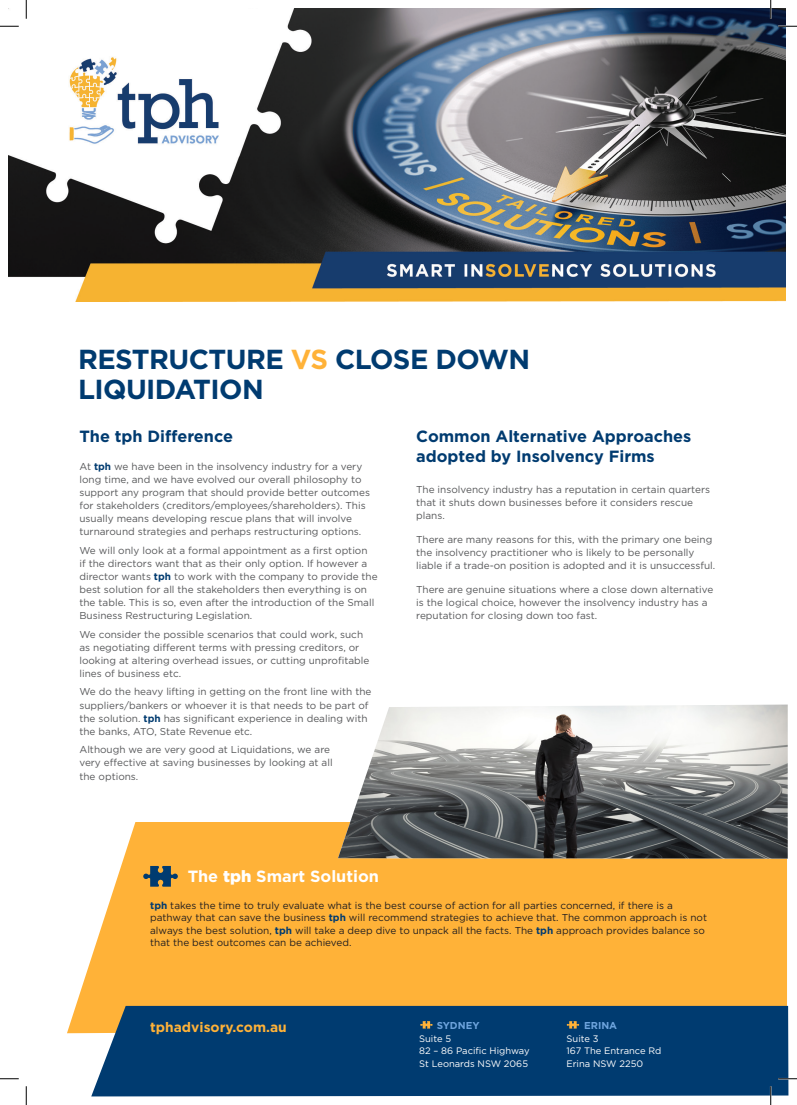
<style>
.page{position:relative;width:797px;height:1105px;background:#fff}
.page>*{position:absolute;margin:0;border:0;box-sizing:border-box;transform-origin:0 0}
.t1{font:700 27.5px/30px "Gotham";letter-spacing:-.02em;color:#003b70}
.t2{font:700 16.25px/19.5px "Gotham";color:#003b70}
.t3{font:700 16.25px "Gotham";color:#fff}
.t4{font:700 13.75px "Gotham";color:#ffb238}
.t5{font:10px/13.1px "Gotham";color:#57585a}
.t6{font:10px/12.5px "Gotham";color:#231f20}
.t7{font:700 10px "Gotham";color:#6ea4dd}
.t8{font:9.38px/12.5px "Gotham";color:#fff}
.s1{color:#ffb238}
.s2{font-weight:700;color:#003b70}
.s3{font-weight:900}
</style>
<div class="page">
<svg style="left:67px;top:822px;width:720px;height:211px;background:#feb644"></svg>
<svg style="left:143px;top:866px;width:35px;height:21px"></svg>
<img style="left:338px;top:704px;width:449px;height:155px">
<div style="left:91px;top:1006px;width:697px;height:90px;background:#003b70"></div>
<svg style="left:566px;top:1021px;width:13px;height:7px"></svg>
<svg style="left:420px;top:1021px;width:12px;height:7px"></svg>
<img style="left:9px;top:9px;width:777px;height:293px">
<svg style="left:0;top:25px;width:19px;height:2px"></svg>
<svg style="left:778px;top:25px;width:19px;height:2px"></svg>
<svg style="left:0;top:1078px;width:19px;height:1px"></svg>
<svg style="left:778px;top:1078px;width:19px;height:1px"></svg>
<svg style="left:25px;top:0;width:2px;height:19px"></svg>
<svg style="left:25px;top:1086px;width:2px;height:19px"></svg>
<svg style="left:770px;top:0;width:1px;height:19px"></svg>
<svg style="left:770px;top:1086px;width:1px;height:19px"></svg>
<p class="t1" style="left:78px;top:344px;width:454px">RESTRUCTURE <span class="s1">VS</span> CLOSE DOWN<br>LIQUIDATION</p>
<p class="t2" style="left:79px;top:427px;width:155px">The tph Difference</p>
<p class="t5" style="left:79px;top:459px;width:292px">At <span class="s2">tph</span> we have been in the insolvency industry for a very long time, and we have evolved our overall philosophy to support any program that should provide better outcomes for stakeholders (creditors/employees/shareholders). This usually means developing rescue plans that will involve turnaround strategies and perhaps restructuring options.</p>
<p class="t5" style="left:79px;top:543px;width:300px">We will only look at a formal appointment as a first option<br>if the directors want that as their only option. If however a director wants <span class="s2">tph</span> to work with the company to provide the best solution for all the stakeholders then everything is on the table. This is so, even after the introduction of the Small Business Restructuring Legislation.</p>
<p class="t5" style="left:79px;top:627px;width:291px">We consider the possible scenarios that could work, such as negotiating different terms with pressing creditors, or looking at altering overhead issues, or cutting unprofitable lines of business etc.</p>
<p class="t5" style="left:79px;top:685px;width:293px">We do the heavy lifting in getting on the front line with the suppliers/bankers or whoever it is that needs to be part of the solution. <span class="s2">tph</span> has significant experience in dealing with the banks, ATO, State Revenue etc.</p>
<p class="t5" style="left:79px;top:743px;width:255px">Although we are very good at Liquidations, we are very effective at saving businesses by looking at all the options.</p>
<p class="t2" style="left:416px;top:427px;width:276px">Common Alternative Approaches adopted by Insolvency Firms</p>
<p class="t5" style="left:416px;top:482px;width:295px">The insolvency industry has a reputation in certain quarters that it shuts down businesses before it considers rescue plans.</p>
<p class="t5" style="left:416px;top:532px;width:300px">There are many reasons for this, with the primary one being the insolvency practitioner who is likely to be personally liable if a trade-on position is adopted and it is unsuccessful.</p>
<p class="t5" style="left:416px;top:583px;width:298px">There are genuine situations where a close down alternative is the logical choice, however the insolvency industry has a reputation for closing down too fast.</p>
<p class="t3" style="left:188px;top:865px;width:193px">The <span class="s3">tph</span> Smart Solution</p>
<p class="t6" style="left:150px;top:899px;width:558px"><span class="s2">tph</span> takes the time to truly evaluate what is the best course of action for all parties concerned, if there is a pathway that can save the business <span class="s2">tph</span> will recommend strategies to achieve that. The common approach is not always the best solution, <span class="s2">tph</span> will take a deep dive to unpack all the facts. The <span class="s2">tph</span> approach provides balance so that the best outcomes can be achieved.</p>
<p class="t7" style="left:436px;top:1019px;width:44px">SYDNEY</p>
<p class="t8" style="left:419px;top:1032px;width:112px">Suite 5<br>82 – 86 Pacific Highway<br>St Leonards NSW 2065</p>
<p class="t4" style="left:150px;top:1018px;width:138px">tphadvisory.com.au</p>
<p class="t7" style="left:584px;top:1019px;width:35px">ERINA</p>
<p class="t8" style="left:566px;top:1032px;width:96px">Suite 3<br>167 The Entrance Rd<br>Erina NSW 2250</p>
</div>
